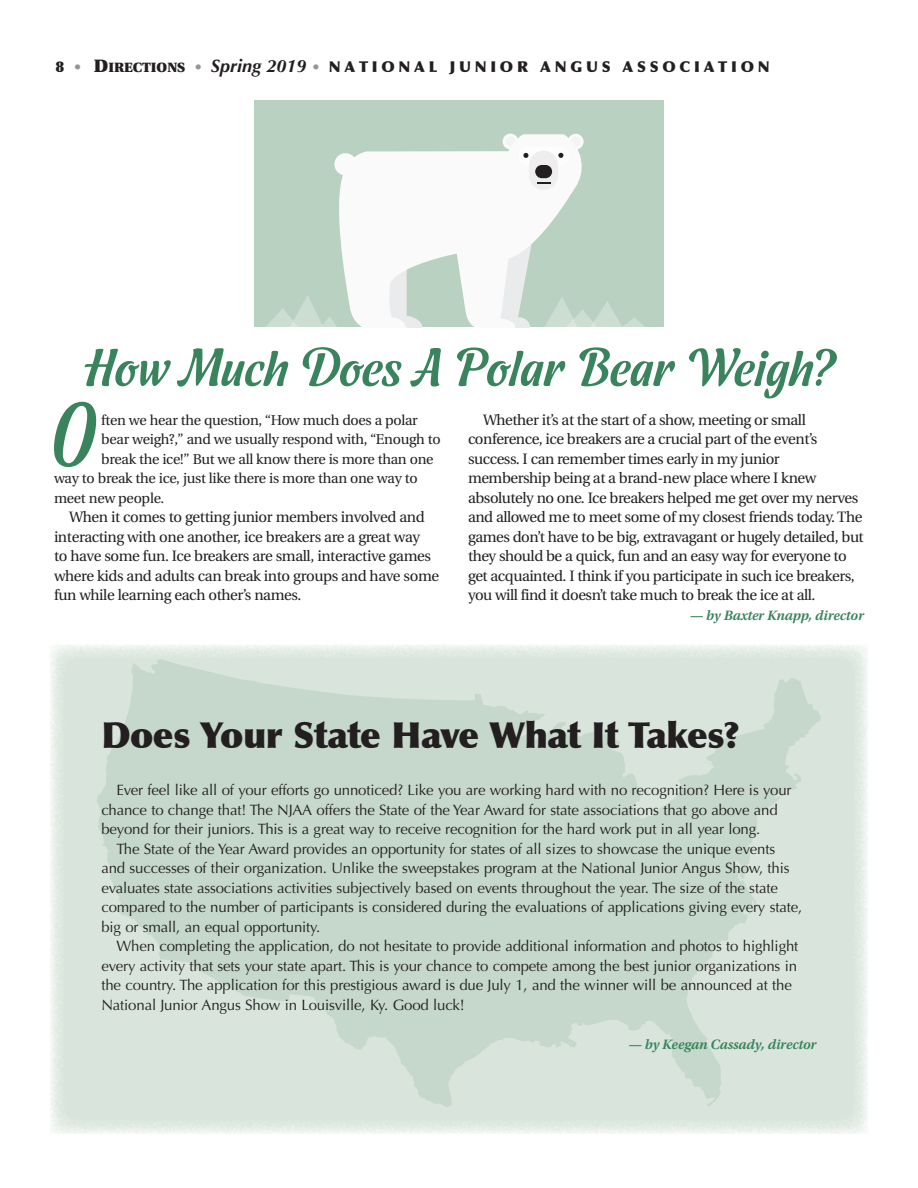
<style>
.page{position:relative;width:918px;height:1188px;background:#fff}
.page>*{position:absolute;margin:0;border:0;box-sizing:border-box;transform-origin:0 0}
.Drop_Cap{font:87.15px "Dessert Script";color:#39835d;scale:.83 1}
.headline{font:52.5px "Dessert Script";letter-spacing:-.015em;color:#39835d}
.headline-2{font:900 36px "Optima";letter-spacing:-.015em;color:#231f20}
.Sidebar_body_text{font:15px/19.5px "Optima";letter-spacing:-.01em;color:#231f20}
.body_text{font:15px/19.5px "Utopia";letter-spacing:-.03em;color:#231f20}
.t1{font:900 15px "Optima";letter-spacing:.25em;color:#231f20}
.Drop_Cap-2{font:14.25px "Utopia";letter-spacing:-.02em;color:#231f20}
.byline{font:italic 600 14.25px "Utopia Std";letter-spacing:-.01em;color:#39835d}
.s1{font-weight:700;color:#939598}
.s2{font-family:"Utopia";font-size:18px}
.s3{font-family:"Utopia";font-size:13.5px}
.s4{font-weight:700;font-style:italic;font-size:18px}
</style>
<div class="page">
<svg style="left:50px;top:645px;width:818px;height:489px;background:#dfe9e1"></svg>
<div style="left:254px;top:101px;width:410px;height:226px;background:#b9d1c1"></div>
<svg style="left:266px;top:134px;width:379px;height:193px"></svg>
<svg style="left:97px;top:659px;width:724px;height:448px;background:#ccddd1"></svg>
<p class="t1" style="left:56px;top:58px;width:716px">8 <span class="s1">•</span> <span class="s2">D</span><span class="s3">IRECTIONS</span> <span class="s1">•</span> <span class="s4">Spring 2019</span> <span class="s1">•</span> NATIONAL JUNIOR ANGUS ASSOCIATION</p>
<p class="headline" style="left:83px;top:330px;width:754px">How Much Does A Polar Bear Weigh?</p>
<p class="Drop_Cap" style="left:49px;top:372px;width:58px">O</p>
<p class="body_text" style="left:468px;top:410px;width:397px;text-indent:15px">Whether it’s at the start of a show, meeting or small conference, ice breakers are a crucial part of the event’s success. I can remember times early in my junior membership being at a brand-new place where I knew absolutely no one. Ice breakers helped me get over my nerves and allowed me to meet some of my closest friends today. The games don’t have to be big, extravagant or hugely detailed, but they should be a quick, fun and an easy way for everyone to get acquainted. I think if you participate in such ice breakers, you will find it doesn’t take much to break the ice at all.</p>
<p class="byline" style="left:690px;top:607px;width:176px">— by Baxter Knapp, director</p>
<p class="Drop_Cap-2" style="left:101px;top:412px;width:318px">ften we hear the question, “How much does a polar</p>
<p class="Drop_Cap-2" style="left:101px;top:431px;width:341px">bear weigh?,” and we usually respond with, “Enough to</p>
<p class="Drop_Cap-2" style="left:101px;top:451px;width:334px">break the ice!” But we all know there is more than one</p>
<p class="Drop_Cap-2" style="left:54px;top:470px;width:365px">way to break the ice, just like there is more than one way to</p>
<p class="Drop_Cap-2" style="left:54px;top:490px;width:112px">meet new people.</p>
<p class="body_text" style="left:54px;top:507px;width:387px;text-indent:15px">When it comes to getting junior members involved and interacting with one another, ice breakers are a great way<br>to have some fun. Ice breakers are small, interactive games where kids and adults can break into groups and have some fun while learning each other’s names.</p>
<p class="headline-2" style="left:101px;top:713px;width:639px">Does Your State Have What It Takes?</p>
<p class="Sidebar_body_text" style="left:101px;top:780px;width:692px;text-indent:15px">Ever feel like all of your efforts go unnoticed? Like you are working hard with no recognition? Here is your chance to change that! The NJAA offers the State of the Year Award for state associations that go above and beyond for their juniors. This is a great way to receive recognition for the hard work put in all year long.</p>
<p class="Sidebar_body_text" style="left:101px;top:839px;width:702px;text-indent:15px">The State of the Year Award provides an opportunity for states of all sizes to showcase the unique events and successes of their organization. Unlike the sweepstakes program at the National Junior Angus Show, this evaluates state associations activities subjectively based on events throughout the year. The size of the state compared to the number of participants is considered during the evaluations of applications giving every state, big or small, an equal opportunity.</p>
<p class="Sidebar_body_text" style="left:101px;top:936px;width:698px;text-indent:15px">When completing the application, do not hesitate to provide additional information and photos to highlight every activity that sets your state apart. This is your chance to compete among the best junior organizations in the country. The application for this prestigious award is due July 1, and the winner will be announced at the National Junior Angus Show in Louisville, Ky. Good luck!</p>
<p class="byline" style="left:629px;top:1036px;width:190px">— by Keegan Cassady, director</p>
</div>
